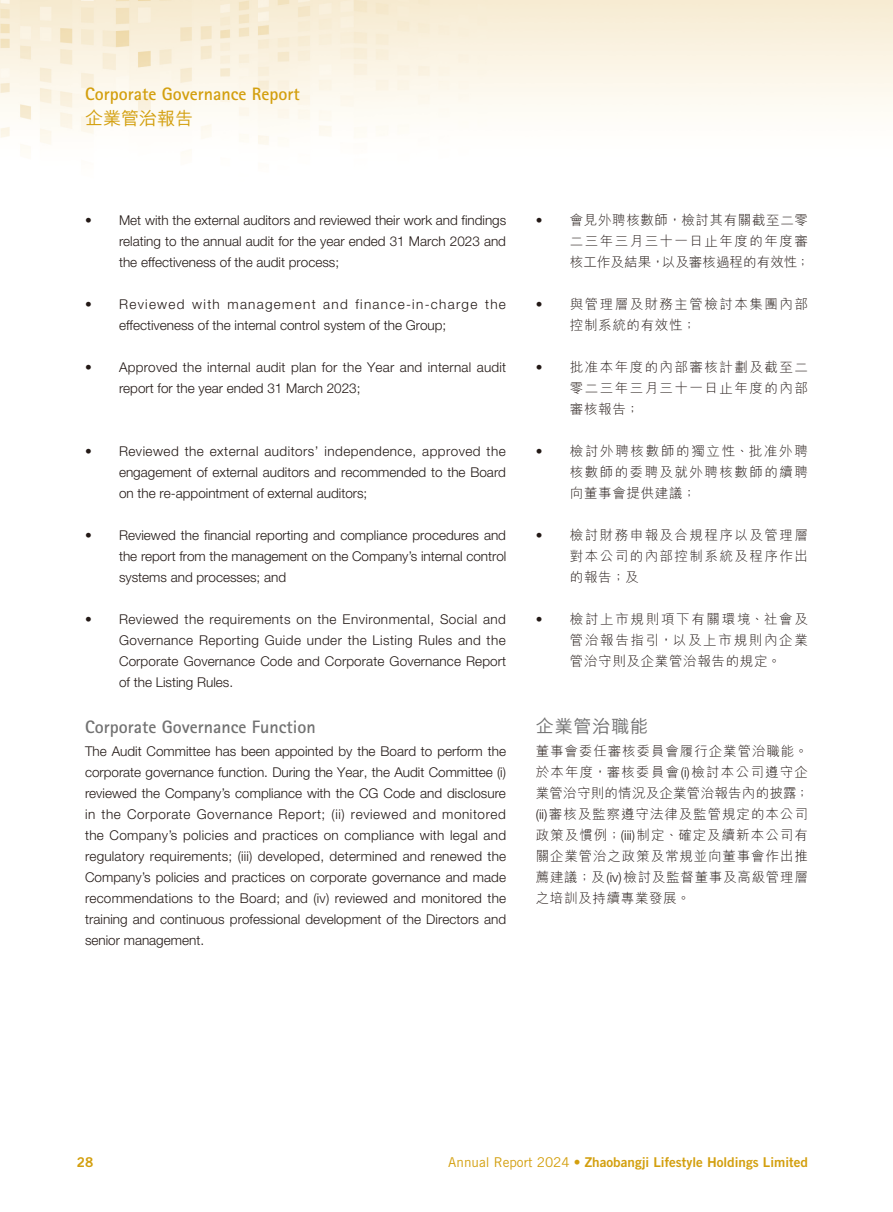
<style>
.page{position:relative;width:893px;height:1212px;background:#fff}
.page>*{position:absolute;margin:0;border:0;box-sizing:border-box;transform-origin:0 0}
.t1{font:700 18px "Rotis Sans Serif Std";color:#727272}
.t2{font:700 18px "Rotis Sans Serif Std";color:#d39f0e}
.t3{font:500 18px "M Hei HK";color:#d39f0e}
.t4{font:500 18px "M Hei HK";letter-spacing:.05em;color:#727272}
.t5{font:300 13.5px/21px "Helvetica Neue LT Std";color:#231916;text-align:justify}
.t6{font:300 13.5px/21px "M Hei HK";letter-spacing:.11em;color:#231916;text-align:justify}
.t7{font:300 13.5px/21px "Helvetica Neue LT Std";letter-spacing:.02em;color:#231916}
.t8{font:13.5px "Trade Gothic LT Std Bd 2";color:#d39f0e}
.s1{font-family:"Helvetica Neue LT Std"}
.s2{font-family:"Trade Gothic LT Std"}
</style>
<div class="page">
<img style="left:0;top:0;width:893px;height:154px">
<h1 class="t2" style="left:85px;top:83px;width:216px">Corporate Governance Report</h1>
<h1 class="t3" style="left:85px;top:105px;width:109px">企業管治報告</h1>
<p class="t5" style="left:119px;top:209px;width:389px;text-indent:-34px">• Met with the external auditors and reviewed their work and findings relating to the annual audit for the year ended 31 March 2023 and the effectiveness of the audit process;</p>
<p class="t5" style="left:119px;top:293px;width:388px;text-indent:-34px">• Reviewed with management and finance-in-charge the effectiveness of the internal control system of the Group;</p>
<p class="t7" style="left:119px;top:356px;width:389px;text-indent:-34px">• Approved the internal audit plan for the Year and internal audit report for the year ended 31 March 2023;</p>
<p class="t5" style="left:119px;top:440px;width:388px;text-indent:-34px">• Reviewed the external auditors’ independence, approved the engagement of external auditors and recommended to the Board on the re-appointment of external auditors;</p>
<p class="t5" style="left:119px;top:524px;width:389px;text-indent:-34px">• Reviewed the financial reporting and compliance procedures and the report from the management on the Company’s internal control systems and processes; and</p>
<p class="t5" style="left:119px;top:608px;width:389px;text-indent:-34px">• Reviewed the requirements on the Environmental, Social and Governance Reporting Guide under the Listing Rules and the Corporate Governance Code and Corporate Governance Report of the Listing Rules.</p>
<h1 class="t1" style="left:85px;top:715px;width:232px">Corporate Governance Function</h1>
<p class="t5" style="left:85px;top:740px;width:423px">The Audit Committee has been appointed by the Board to perform the corporate governance function. During the Year, the Audit Committee (i) reviewed the Company’s compliance with the CG Code and disclosure in the Corporate Governance Report; (ii) reviewed and monitored the Company’s policies and practices on compliance with legal and regulatory requirements; (iii) developed, determined and renewed the Company’s policies and practices on corporate governance and made recommendations to the Board; and (iv) reviewed and monitored the training and continuous professional development of the Directors and senior management.</p>
<p class="t6" style="left:570px;top:209px;width:241px;text-indent:-34px"><span class="s1">•</span> 會見外聘核數師，檢討其有關截至二零二三年三月三十一日止年度的年度審核工作及結果，以及審核過程的有效性；</p>
<p class="t6" style="left:570px;top:293px;width:240px;text-indent:-34px"><span class="s1">•</span> 與管理層及財務主管檢討本集團內部控制系統的有效性；</p>
<p class="t6" style="left:570px;top:356px;width:240px;text-indent:-34px"><span class="s1">•</span> 批准本年度的內部審核計劃及截至二零二三年三月三十一日止年度的內部審核報告；</p>
<p class="t6" style="left:570px;top:440px;width:240px;text-indent:-34px"><span class="s1">•</span> 檢討外聘核數師的獨立性、批准外聘核數師的委聘及就外聘核數師的續聘向董事會提供建議；</p>
<p class="t6" style="left:570px;top:524px;width:240px;text-indent:-34px"><span class="s1">•</span> 檢討財務申報及合規程序以及管理層對本公司的內部控制系統及程序作出的報告；及</p>
<p class="t6" style="left:570px;top:608px;width:240px;text-indent:-34px"><span class="s1">•</span> 檢討上市規則項下有關環境、社會及管治報告指引，以及上市規則內企業管治守則及企業管治報告的規定。</p>
<h1 class="t4" style="left:536px;top:713px;width:114px">企業管治職能</h1>
<p class="t6" style="left:536px;top:740px;width:275px">董事會委任審核委員會履行企業管治職能。於本年度，審核委員會<span class="s1">(i)</span>檢討本公司遵守企業管治守則的情況及企業管治報告內的披露；<span class="s1">(ii)</span>審核及監察遵守法律及監管規定的本公司政策及慣例；<span class="s1">(iii)</span>制定、確定及續新本公司有關企業管治之政策及常規並向董事會作出推薦建議；及<span class="s1">(iv)</span>檢討及監督董事及高級管理層之培訓及持續專業發展。</p>
<p class="t8" style="left:77px;top:1154px;width:18px">28</p>
<p class="t8" style="left:448px;top:1154px;width:361px"><span class="s2">Annual Report 2024</span> • Zhaobangji Lifestyle Holdings Limited</p>
</div>
